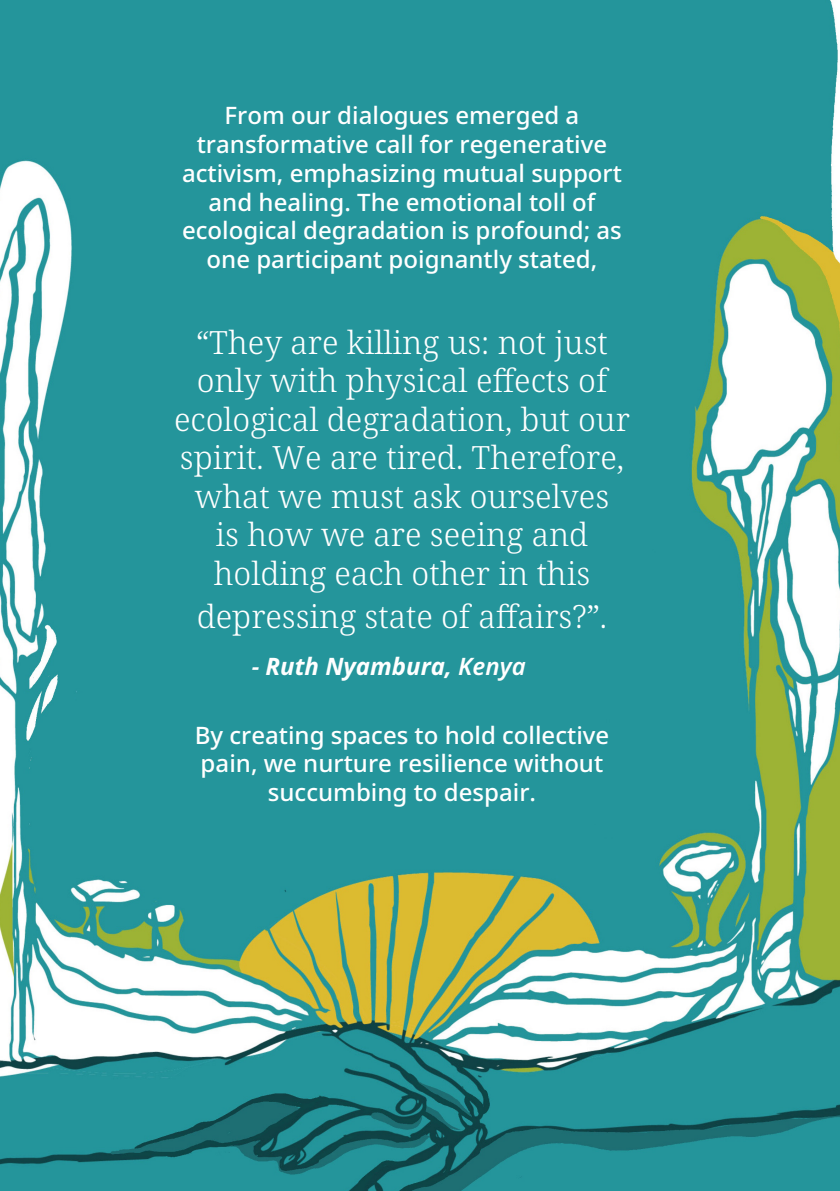
<style>
.page{position:relative;width:840px;height:1191px;background:#fff}
.page>*{position:absolute;margin:0;border:0;box-sizing:border-box;transform-origin:0 0}
.t1{font:32px/38.4px "Noto Serif";color:#fff;text-align:center}
.t2{font:500 24px/28.8px "Noto Sans";color:#fff;text-align:center}
.t3{font:italic 700 24px "Noto Sans";color:#fff}
.s1{font-weight:600}
</style>
<div class="page">
<img style="left:0;top:0;width:839px;height:1191px">
<p class="t2" style="left:197px;top:102px;width:412px">From our dialogues emerged a transformative call for regenerative</p>
<p class="t2" style="left:182px;top:159px;width:441px">activism, emphasizing mutual support and healing. The emotional toll of ecological degradation is profound; as one participant poignantly stated,</p>
<p class="t1" style="left:174px;top:324px;width:457px">“They are killing us: not just only with physical effects of ecological degradation, but our spirit. We are tired. Therefore, what we must ask ourselves</p>
<p class="t1" style="left:214px;top:516px;width:378px;text-align:left">is how we are seeing and holding each other in this</p>
<p class="t1" style="left:197px;top:598px;width:411px">depressing state of affairs?”.</p>
<p class="t3" style="left:251px;top:650px;width:275px"><span class="s1">-</span> Ruth Nyambura, <span class="s1">Kenya</span></p>
<p class="t2" style="left:194px;top:721px;width:416px">By creating spaces to hold collective pain, we nurture resilience without succumbing to despair.</p>
</div>
